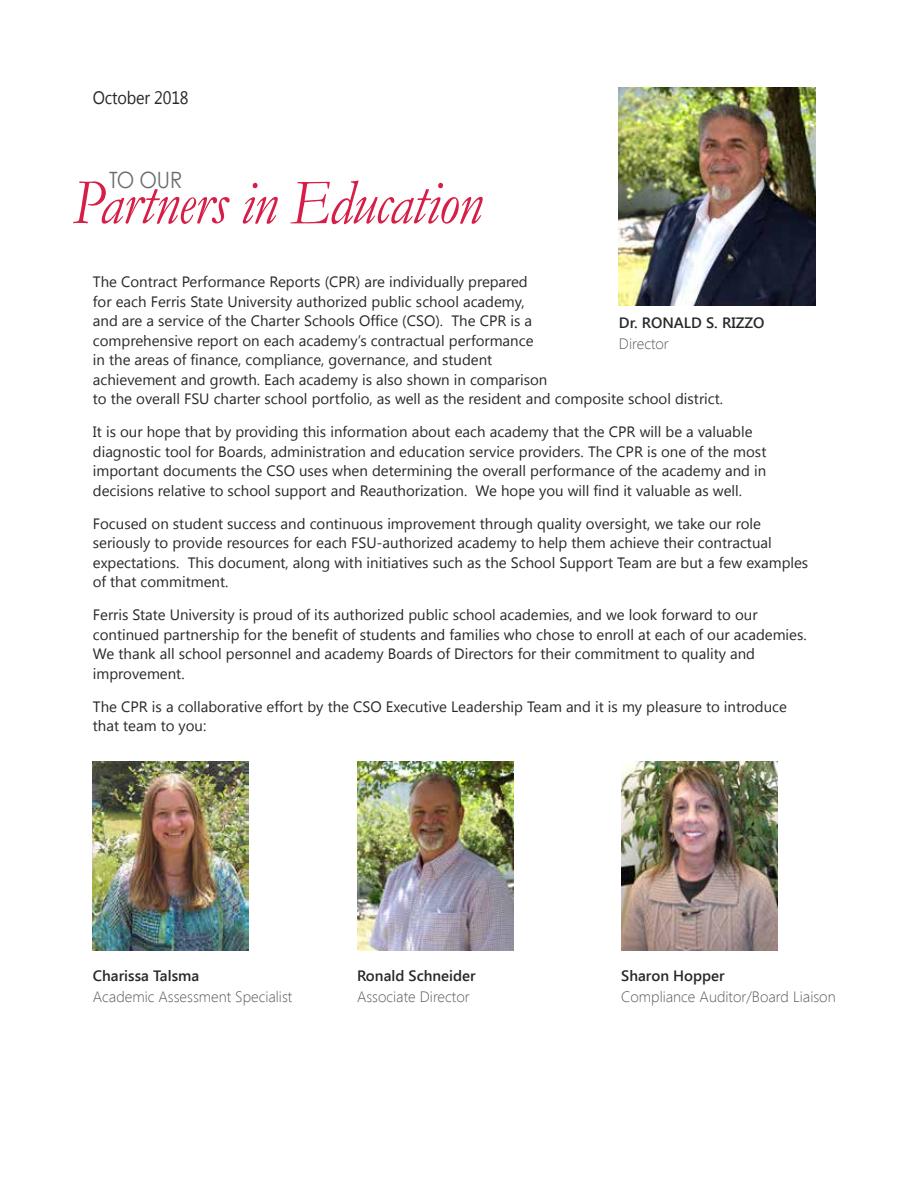
<style>
.page{position:relative;width:918px;height:1188px;background:#fff}
.page>*{position:absolute;margin:0;border:0;box-sizing:border-box;transform-origin:0 0}
.t1{font:italic 64.5px "Garamond";letter-spacing:-.02em;color:#d71e48;scale:.9 1}
.t2{font:22.5px "Century Gothic";color:#6b6c6f;scale:.9 1}
.t3{font:18px "Segoe UI";letter-spacing:-.01em;color:#292829;scale:.9 1}
.t4{font:15px/19.5px "Segoe UI";color:#292829}
.t5{font:300 15px "Segoe UI";color:#58595b}
.t6{font:600 15px "Segoe UI";color:#292829}
</style>
<div class="page">
<img style="left:619px;top:88px;width:196px;height:217px">
<img style="left:93px;top:761px;width:156px;height:189px">
<img style="left:357px;top:761px;width:156px;height:189px">
<img style="left:621px;top:761px;width:156px;height:189px">
<p class="t3" style="left:93px;top:85px;width:108px">October 2018</p>
<h2 class="t2" style="left:109px;top:164px;width:83px">TO OUR</h2>
<h1 class="t1" style="left:73px;top:159px;width:457px">Partners in Education</h1>
<p class="t4" style="left:93px;top:272px;width:632px">The Contract Performance Reports (CPR) are individually prepared<br>for each Ferris State University authorized public school academy,<br>and are a service of the Charter Schools Office (CSO). The CPR is a<br>comprehensive report on each academy’s contractual performance<br>in the areas of finance, compliance, governance, and student<br>achievement and growth. Each academy is also shown in comparison<br>to the overall FSU charter school portfolio, as well as the resident and composite school district.</p>
<p class="t4" style="left:93px;top:422px;width:675px">It is our hope that by providing this information about each academy that the CPR will be a valuable diagnostic tool for Boards, administration and education service providers. The CPR is one of the most important documents the CSO uses when determining the overall performance of the academy and in decisions relative to school support and Reauthorization. We hope you will find it valuable as well.</p>
<p class="t4" style="left:93px;top:513px;width:717px">Focused on student success and continuous improvement through quality oversight, we take our role seriously to provide resources for each FSU-authorized academy to help them achieve their contractual expectations. This document, along with initiatives such as the School Support Team are but a few examples of that commitment.</p>
<p class="t4" style="left:93px;top:605px;width:715px">Ferris State University is proud of its authorized public school academies, and we look forward to our continued partnership for the benefit of students and families who chose to enroll at each of our academies.<br>We thank all school personnel and academy Boards of Directors for their commitment to quality and improvement.</p>
<p class="t4" style="left:93px;top:696px;width:696px">The CPR is a collaborative effort by the CSO Executive Leadership Team and it is my pleasure to introduce that team to you:</p>
<p class="t6" style="left:619px;top:312px;width:147px">Dr. RONALD S. RIZZO</p>
<p class="t5" style="left:619px;top:333px;width:51px">Director</p>
<p class="t6" style="left:93px;top:965px;width:108px">Charissa Talsma</p>
<p class="t5" style="left:93px;top:986px;width:201px">Academic Assessment Specialist</p>
<p class="t6" style="left:357px;top:965px;width:120px">Ronald Schneider</p>
<p class="t5" style="left:357px;top:986px;width:114px">Associate Director</p>
<p class="t6" style="left:621px;top:965px;width:105px">Sharon Hopper</p>
<p class="t5" style="left:621px;top:986px;width:216px">Compliance Auditor/Board Liaison</p>
</div>
